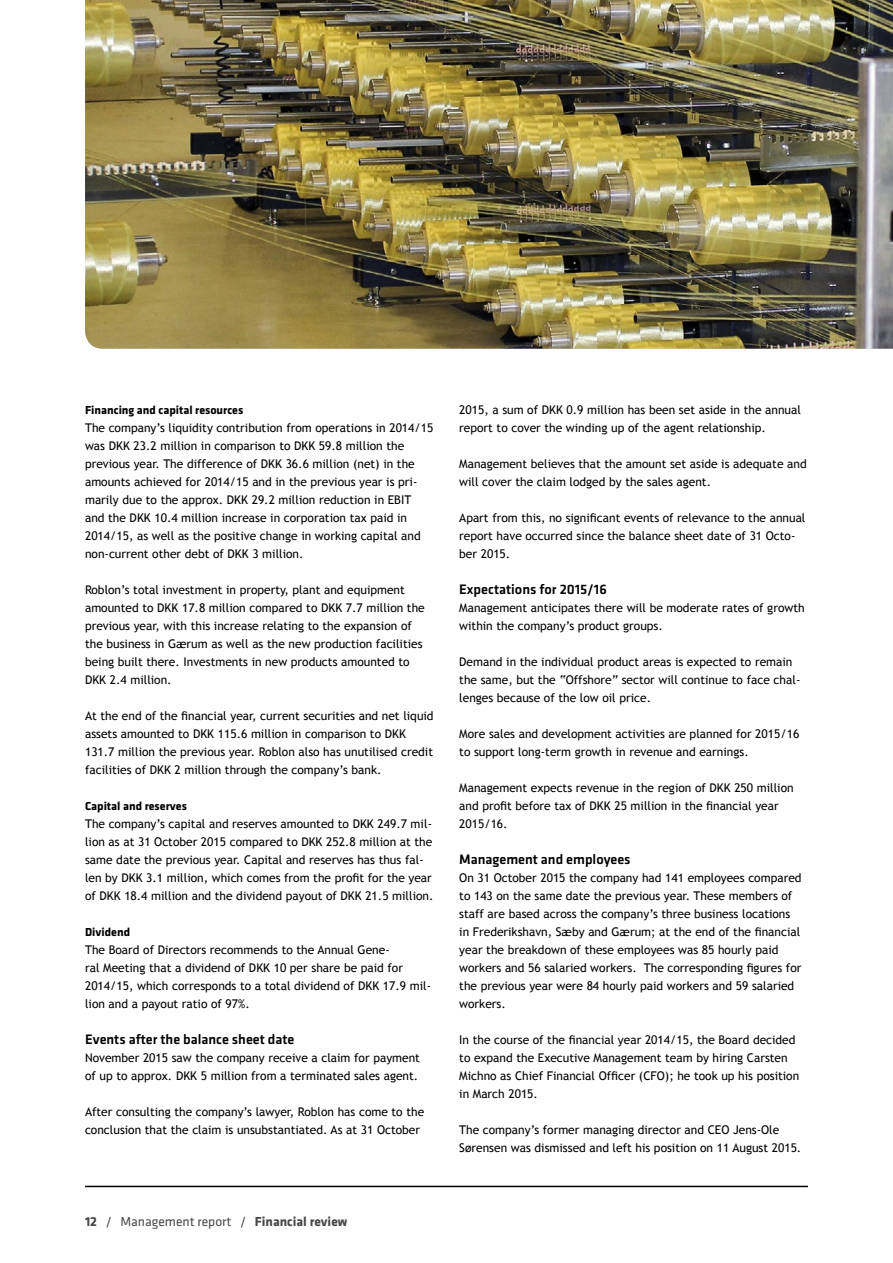
<style>
.page{position:relative;width:893px;height:1263px;background:#fff}
.page>*{position:absolute;margin:0;border:0;box-sizing:border-box;transform-origin:0 0}
.t1{font:500 14.25px "Klavika";color:#000}
.t2{font:13.5px "Klavika";color:#484848}
.t3{font:12px/18px "Trebuchet MS";color:#000}
.t4{font:700 12px "Klavika";color:#000}
.s1{font-weight:700}
</style>
<div class="page">
<hr style="left:85px;top:1186px;width:723px;height:1px;background:#000">
<img style="left:85px;top:0;width:808px;height:349px">
<p class="t4" style="left:85px;top:401px;width:160px">Financing and capital resources</p>
<p class="t3" style="left:85px;top:419px;width:350px">The company’s liquidity contribution from operations in 2014/15 was DKK 23.2 million in comparison to DKK 59.8 million the previous year. The difference of DKK 36.6 million (net) in the amounts achieved for 2014/15 and in the previous year is pri&shy;marily due to the approx. DKK 29.2 million reduction in EBIT and the DKK 10.4 million increase in corporation tax paid in 2014/15, as well as the positive change in working capital and non-current other debt of DKK 3 million.</p>
<p class="t3" style="left:85px;top:581px;width:341px">Roblon’s total investment in property, plant and equipment amounted to DKK 17.8 million compared to DKK 7.7 million the previous year, with this increase relating to the expansion of the business in Gærum as well as the new production facilities being built there. Investments in new products amounted to DKK 2.4 million.</p>
<p class="t3" style="left:85px;top:707px;width:350px">At the end of the financial year, current securities and net liquid assets amounted to DKK 115.6 million in comparison to DKK 131.7 million the previous year. Roblon also has unutilised credit facilities of DKK 2 million through the company’s bank.</p>
<p class="t4" style="left:85px;top:797px;width:103px">Capital and reserves</p>
<p class="t3" style="left:85px;top:815px;width:350px">The company’s capital and reserves amounted to DKK 249.7 mil&shy;lion as at 31 October 2015 compared to DKK 252.8 million at the same date the previous year. Capital and reserves has thus fal&shy;len by DKK 3.1 million, which comes from the profit for the year of DKK 18.4 million and the dividend payout of DKK 21.5 million.</p>
<p class="t4" style="left:85px;top:923px;width:47px">Dividend</p>
<p class="t3" style="left:85px;top:941px;width:348px">The Board of Directors recommends to the Annual Gene-<br>ral Meeting that a dividend of DKK 10 per share be paid for 2014/15, which corresponds to a total dividend of DKK 17.9 mil&shy;lion and a payout ratio of 97%.</p>
<p class="t1" style="left:85px;top:1030px;width:211px">Events after the balance sheet date</p>
<p class="t3" style="left:85px;top:1049px;width:337px">November 2015 saw the company receive a claim for payment of up to approx. DKK 5 million from a terminated sales agent.</p>
<p class="t3" style="left:85px;top:1103px;width:341px">After consulting the company’s lawyer, Roblon has come to the conclusion that the claim is unsubstantiated. As at 31 October</p>
<p class="t2" style="left:85px;top:1212px;width:264px"><span class="s1">12</span> / Management report / <span class="s1">Financial review</span></p>
<p class="t3" style="left:459px;top:401px;width:343px">2015, a sum of DKK 0.9 million has been set aside in the annual report to cover the winding up of the agent relationship.</p>
<p class="t3" style="left:459px;top:455px;width:349px">Management believes that the amount set aside is adequate and will cover the claim lodged by the sales agent.</p>
<p class="t3" style="left:459px;top:509px;width:348px">Apart from this, no significant events of relevance to the annual report have occurred since the balance sheet date of 31 Octo&shy;ber 2015.</p>
<p class="t1" style="left:459px;top:580px;width:149px">Expectations for 2015/16</p>
<p class="t3" style="left:459px;top:599px;width:347px">Management anticipates there will be moderate rates of growth within the company’s product groups.</p>
<p class="t3" style="left:459px;top:653px;width:343px">Demand in the individual product areas is expected to remain the same, but the “Offshore” sector will continue to face chal&shy;lenges because of the low oil price.</p>
<p class="t3" style="left:459px;top:725px;width:342px">More sales and development activities are planned for 2015/16 to support long-term growth in revenue and earnings.</p>
<p class="t3" style="left:459px;top:779px;width:336px">Management expects revenue in the region of DKK 250 million and profit before tax of DKK 25 million in the financial year<br>2015/16.</p>
<p class="t1" style="left:459px;top:850px;width:173px">Management and employees</p>
<p class="t3" style="left:459px;top:869px;width:344px">On 31 October 2015 the company had 141 employees compared to 143 on the same date the previous year. These members of staff are based across the company’s three business locations in Frederikshavn, Sæby and Gærum; at the end of the financial year the breakdown of these employees was 85 hourly paid workers and 56 salaried workers. The corresponding figures for the previous year were 84 hourly paid workers and 59 salaried workers.</p>
<p class="t3" style="left:459px;top:1031px;width:341px">In the course of the financial year 2014/15, the Board decided to expand the Executive Management team by hiring Carsten Michno as Chief Financial Officer (CFO); he took up his position in March 2015.</p>
<p class="t3" style="left:459px;top:1121px;width:344px">The company’s former managing director and CEO Jens-Ole<br>Sørensen was dismissed and left his position on 11 August 2015.</p>
</div>
